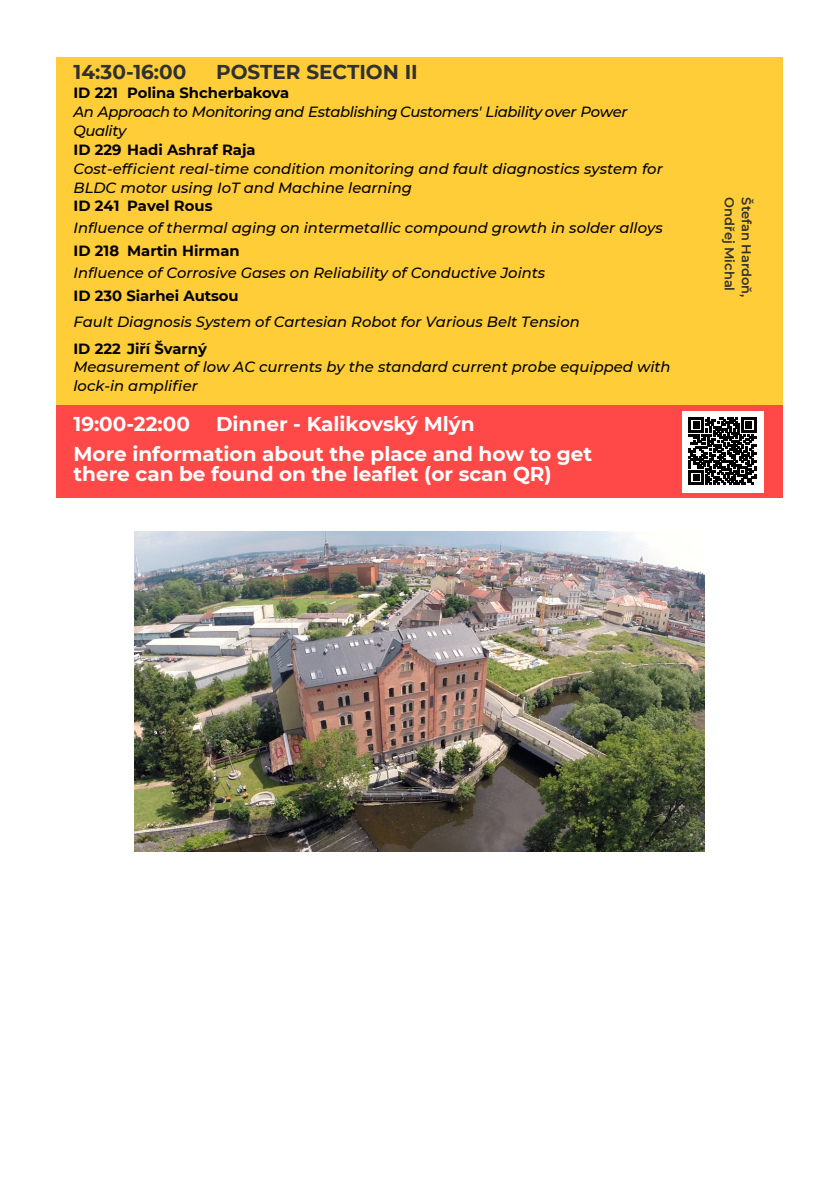
<style>
.page{position:relative;width:840px;height:1192px;background:#fff}
.page>*{position:absolute;margin:0;border:0;box-sizing:border-box;transform-origin:0 0}
.t1{font:700 20px/30px "Montserrat";color:#fff}
.t2{font:700 20px "Montserrat";color:#303030}
.t3{font:italic 500 14.8px/18.6px "Montserrat";color:#000}
.t4{font:700 14.8px "Montserrat";color:#000}
.t5{font:italic 500 14.8px/18.6px "Montserrat";letter-spacing:-.025em;color:#000}
.t6{font:600 13px "Montserrat";color:#303030}
</style>
<div class="page">
<div style="left:57px;top:405px;width:725px;height:93px;background:#ff4949"></div>
<div style="left:57px;top:57px;width:725px;height:51px;background:#ffcd38"></div>
<div style="left:57px;top:102px;width:725px;height:303px;background:#ffcd38"></div>
<div style="left:682px;top:411px;width:81px;height:81px;background:#fff"></div>
<svg style="left:689px;top:418px;width:67px;height:67px"></svg>
<img style="left:135px;top:531px;width:569px;height:320px">
<h1 class="t2" style="left:73px;top:59px;width:114px">14:30-16:00</h1>
<h1 class="t2" style="left:216px;top:59px;width:203px">POSTER SECTION II</h1>
<p class="t4" style="left:73px;top:84px;width:217px">ID 221 Polina Shcherbakova</p>
<p class="t5" style="left:73px;top:103px;width:555px">An Approach to Monitoring and Establishing Customers' Liability over Power<br>Quality</p>
<p class="t4" style="left:73px;top:141px;width:184px">ID 229 Hadi Ashraf Raja</p>
<p class="t3" style="left:73px;top:159px;width:590px">Cost-efficient real-time condition monitoring and fault diagnostics system for<br>BLDC motor using IoT and Machine learning</p>
<p class="t4" style="left:73px;top:197px;width:140px">ID 241 Pavel Rous</p>
<p class="t3" style="left:73px;top:219px;width:590px">Influence of thermal aging on intermetallic compound growth in solder alloys</p>
<p class="t4" style="left:73px;top:241px;width:168px">ID 218 Martin Hirman</p>
<p class="t3" style="left:73px;top:263px;width:473px">Influence of Corrosive Gases on Reliability of Conductive Joints</p>
<p class="t4" style="left:73px;top:286px;width:166px">ID 230 Siarhei Autsou</p>
<p class="t3" style="left:73px;top:313px;width:508px">Fault Diagnosis System of Cartesian Robot for Various Belt Tension</p>
<p class="t4" style="left:73px;top:340px;width:135px">ID 222 Jiří Švarný</p>
<p class="t3" style="left:73px;top:357px;width:598px">Measurement of low AC currents by the standard current probe equipped with lock-in amplifier</p>
<h1 class="t1" style="left:73px;top:408px;width:520px;text-indent:142px">Dinner - Kalikovský Mlýn<br>More information about the place and how to get</h1>
<h1 class="t1" style="left:73px;top:458px;width:480px">there can be found on the leaflet (or scan QR)</h1>
<h1 class="t1" style="left:73px;top:408px;width:118px">19:00-22:00</h1>
<p class="t6" style="left:737px;top:197px;width:95px;rotate:90deg">Ondřej Michal</p>
<p class="t6" style="left:754px;top:197px;width:101px;rotate:90deg">Štefan Hardoň,</p>
</div>
